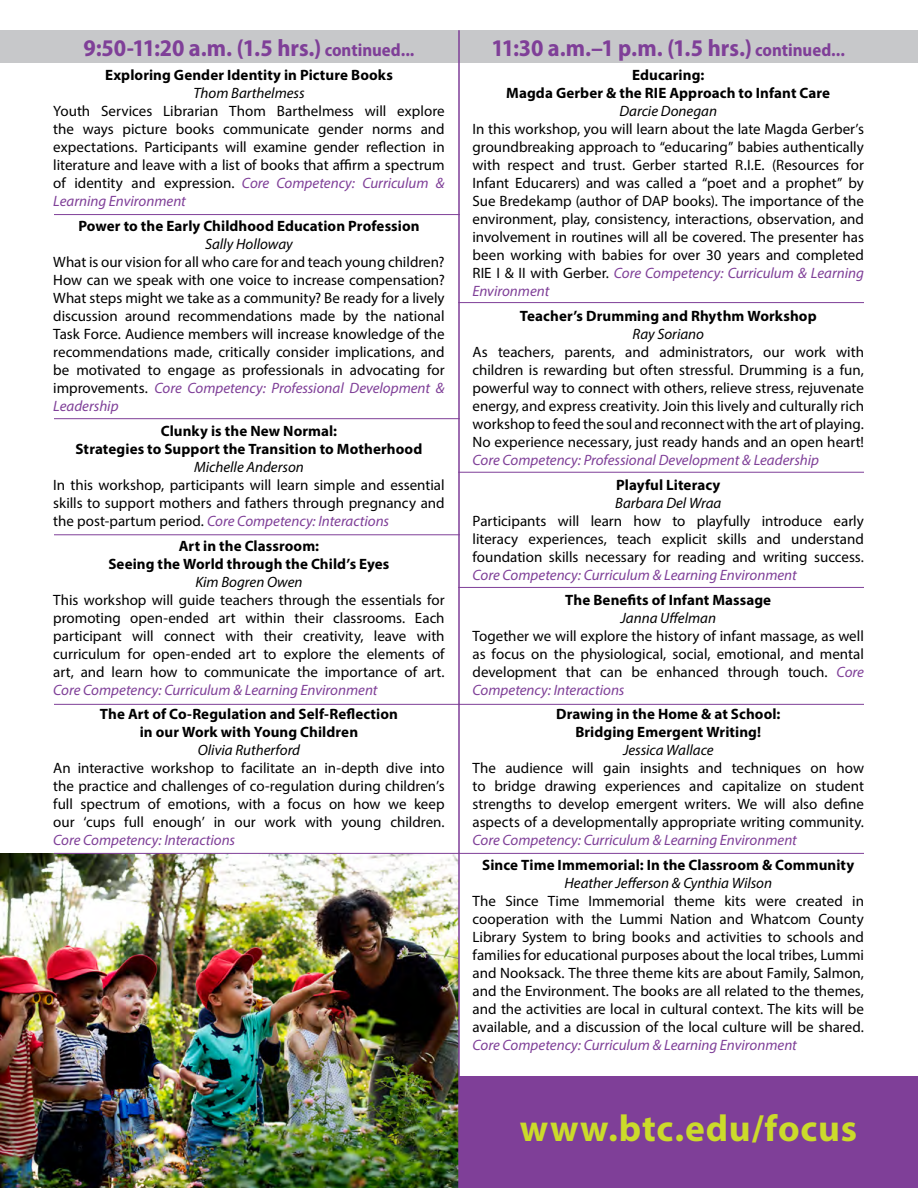
<style>
.page{position:relative;width:918px;height:1188px;background:#fff}
.page>*{position:absolute;margin:0;border:0;box-sizing:border-box;transform-origin:0 0}
.t1{font:700 37.5px "Myriad Pro";letter-spacing:.02em;color:#cbdb2a}
.t2{font:700 semi-condensed 24px "Myriad Pro";letter-spacing:-.01em;color:#7f3f98}
.t3{font:15px/18px "Myriad Pro";color:#000;text-align:justify}
.t4{font:700 15px/18px "Myriad Pro";letter-spacing:.005em;color:#000;text-align:center}
.t5{font:italic 15px "Myriad Pro";color:#7f3f98}
.t6{font:italic 15px "Myriad Pro";color:#000}
.s1{font-size:18px}
.s2{font-style:italic;color:#7f3f98}
</style>
<div class="page">
<img style="left:1px;top:854px;width:457px;height:334px">
<div style="left:459px;top:1076px;width:459px;height:112px;background:#7f3f98"></div>
<div style="left:0;top:30px;width:918px;height:33px;background:#c7c8ca"></div>
<hr style="left:458px;top:30px;width:2px;height:1158px;background:#7f3f98">
<hr style="left:54px;top:214px;width:406px;height:1px;background:#7f3f98">
<hr style="left:54px;top:418px;width:406px;height:1px;background:#7f3f98">
<hr style="left:54px;top:535px;width:406px;height:1px;background:#7f3f98">
<hr style="left:54px;top:704px;width:406px;height:1px;background:#7f3f98">
<hr style="left:54px;top:853px;width:406px;height:1px;background:#7f3f98">
<hr style="left:458px;top:853px;width:406px;height:1px;background:#7f3f98">
<hr style="left:458px;top:704px;width:406px;height:1px;background:#7f3f98">
<hr style="left:458px;top:587px;width:406px;height:1px;background:#7f3f98">
<hr style="left:458px;top:472px;width:406px;height:1px;background:#7f3f98">
<hr style="left:458px;top:302px;width:406px;height:1px;background:#7f3f98">
<h2 class="t2" style="left:84px;top:32px;width:332px">9:50-11:20 a.m. (1.5 hrs.) <span class="s1">continued...</span></h2>
<p class="t4" style="left:105px;top:66px;width:289px">Exploring Gender Identity in Picture Books</p>
<p class="t6" style="left:193px;top:84px;width:113px">Thom Barthelmess</p>
<p class="t3" style="left:53px;top:102px;width:393px">Youth Services Librarian Thom Barthelmess will explore the ways picture books communicate gender norms and expectations. Participants will examine gender reflection in literature and leave with a list of books that affirm a spectrum of identity and expression. <span class="s2">Core Competency: Curriculum &amp; Learning Environment</span></p>
<p class="t4" style="left:78px;top:216px;width:343px">Power to the Early Childhood Education Profession</p>
<p class="t6" style="left:205px;top:235px;width:89px">Sally Holloway</p>
<p class="t3" style="left:53px;top:253px;width:393px">What is our vision for all who care for and teach young children?<br>How can we speak with one voice to increase compensation?<br>What steps might we take as a community? Be ready for a lively discussion around recommendations made by the national Task Force. Audience members will increase knowledge of the recommendations made, critically consider implications, and be motivated to engage as professionals in advocating for improvements. <span class="s2">Core Competency: Professional Development &amp; Leadership</span></p>
<p class="t4" style="left:76px;top:421px;width:348px">Clunky is the New Normal:<br>Strategies to Support the Transition to Motherhood</p>
<p class="t6" style="left:194px;top:457px;width:111px">Michelle Anderson</p>
<p class="t3" style="left:53px;top:475px;width:393px">In this workshop, participants will learn simple and essential skills to support mothers and fathers through pregnancy and the post-partum period. <span class="s2">Core Competency: Interactions</span></p>
<p class="t4" style="left:108px;top:536px;width:283px">Art in the Classroom:<br>Seeing the World through the Child’s Eyes</p>
<p class="t6" style="left:195px;top:572px;width:109px">Kim Bogren Owen</p>
<p class="t3" style="left:53px;top:590px;width:393px">This workshop will guide teachers through the essentials for promoting open-ended art within their classrooms. Each participant will connect with their creativity, leave with curriculum for open-ended art to explore the elements of art, and learn how to communicate the importance of art.</p>
<p class="t5" style="left:53px;top:680px;width:326px">Core Competency: Curriculum &amp; Learning Environment</p>
<p class="t4" style="left:100px;top:705px;width:300px">The Art of Co-Regulation and Self-Reflection in our Work with Young Children</p>
<p class="t6" style="left:198px;top:741px;width:104px">Olivia Rutherford</p>
<p class="t3" style="left:53px;top:759px;width:393px">An interactive workshop to facilitate an in-depth dive into the practice and challenges of co-regulation during children’s full spectrum of emotions, with a focus on how we keep our ‘cups full enough’ in our work with young children.</p>
<p class="t5" style="left:53px;top:831px;width:183px">Core Competency: Interactions</p>
<h2 class="t2" style="left:492px;top:32px;width:355px">11:30 a.m.–1 p.m. (1.5 hrs.) <span class="s1">continued...</span></h2>
<p class="t4" style="left:506px;top:66px;width:325px">Educaring:<br>Magda Gerber &amp; the RIE Approach to Infant Care</p>
<p class="t6" style="left:619px;top:102px;width:99px">Darcie Donegan</p>
<p class="t3" style="left:473px;top:120px;width:393px">In this workshop, you will learn about the late Magda Gerber’s groundbreaking approach to “educaring” babies authentically with respect and trust. Gerber started R.I.E. (Resources for Infant Educarers) and was called a “poet and a prophet” by Sue Bredekamp (author of DAP books). The importance of the environment, play, consistency, interactions, observation, and involvement in routines will all be covered. The presenter has been working with babies for over 30 years and completed RIE I &amp; II with Gerber. <span class="s2">Core Competency: Curriculum &amp; Learning Environment</span></p>
<p class="t4" style="left:520px;top:306px;width:298px">Teacher’s Drumming and Rhythm Workshop</p>
<p class="t6" style="left:633px;top:325px;width:73px">Ray Soriano</p>
<p class="t3" style="left:473px;top:343px;width:393px">As teachers, parents, and administrators, our work with children is rewarding but often stressful. Drumming is a fun, powerful way to connect with others, relieve stress, rejuvenate energy, and express creativity. Join this lively and culturally rich workshop to feed the soul and reconnect with the art of playing.<br>No experience necessary, just ready hands and an open heart!</p>
<p class="t5" style="left:473px;top:451px;width:348px">Core Competency: Professional Development &amp; Leadership</p>
<p class="t4" style="left:616px;top:475px;width:106px">Playful Literacy</p>
<p class="t6" style="left:615px;top:493px;width:108px">Barbara Del Wraa</p>
<p class="t3" style="left:473px;top:511px;width:393px">Participants will learn how to playfully introduce early literacy experiences, teach explicit skills and understand foundation skills necessary for reading and writing success.</p>
<p class="t5" style="left:473px;top:565px;width:326px">Core Competency: Curriculum &amp; Learning Environment</p>
<p class="t4" style="left:565px;top:590px;width:207px">The Benefits of Infant Massage</p>
<p class="t6" style="left:620px;top:608px;width:97px">Janna Uffelman</p>
<p class="t3" style="left:473px;top:626px;width:393px">Together we will explore the history of infant massage, as well as focus on the physiological, social, emotional, and mental development that can be enhanced through touch. <span class="s2">Core Competency: Interactions</span></p>
<p class="t4" style="left:556px;top:705px;width:226px">Drawing in the Home &amp; at School:<br>Bridging Emergent Writing!</p>
<p class="t6" style="left:623px;top:741px;width:92px">Jessica Wallace</p>
<p class="t3" style="left:473px;top:759px;width:393px">The audience will gain insights and techniques on how to bridge drawing experiences and capitalize on student strengths to develop emergent writers. We will also define aspects of a developmentally appropriate writing community.</p>
<p class="t5" style="left:473px;top:831px;width:326px">Core Competency: Curriculum &amp; Learning Environment</p>
<p class="t4" style="left:482px;top:855px;width:374px">Since Time Immemorial: In the Classroom &amp; Community</p>
<p class="t6" style="left:564px;top:874px;width:209px">Heather Jefferson &amp; Cynthia Wilson</p>
<p class="t3" style="left:473px;top:892px;width:393px">The Since Time Immemorial theme kits were created in cooperation with the Lummi Nation and Whatcom County Library System to bring books and activities to schools and families for educational purposes about the local tribes, Lummi and Nooksack. The three theme kits are about Family, Salmon, and the Environment. The books are all related to the themes, and the activities are local in cultural context. The kits will be available, and a discussion of the local culture will be shared.</p>
<p class="t5" style="left:473px;top:1036px;width:326px">Core Competency: Curriculum &amp; Learning Environment</p>
<h1 class="t1" style="left:520px;top:1104px;width:339px">www.btc.edu/focus</h1>
</div>
